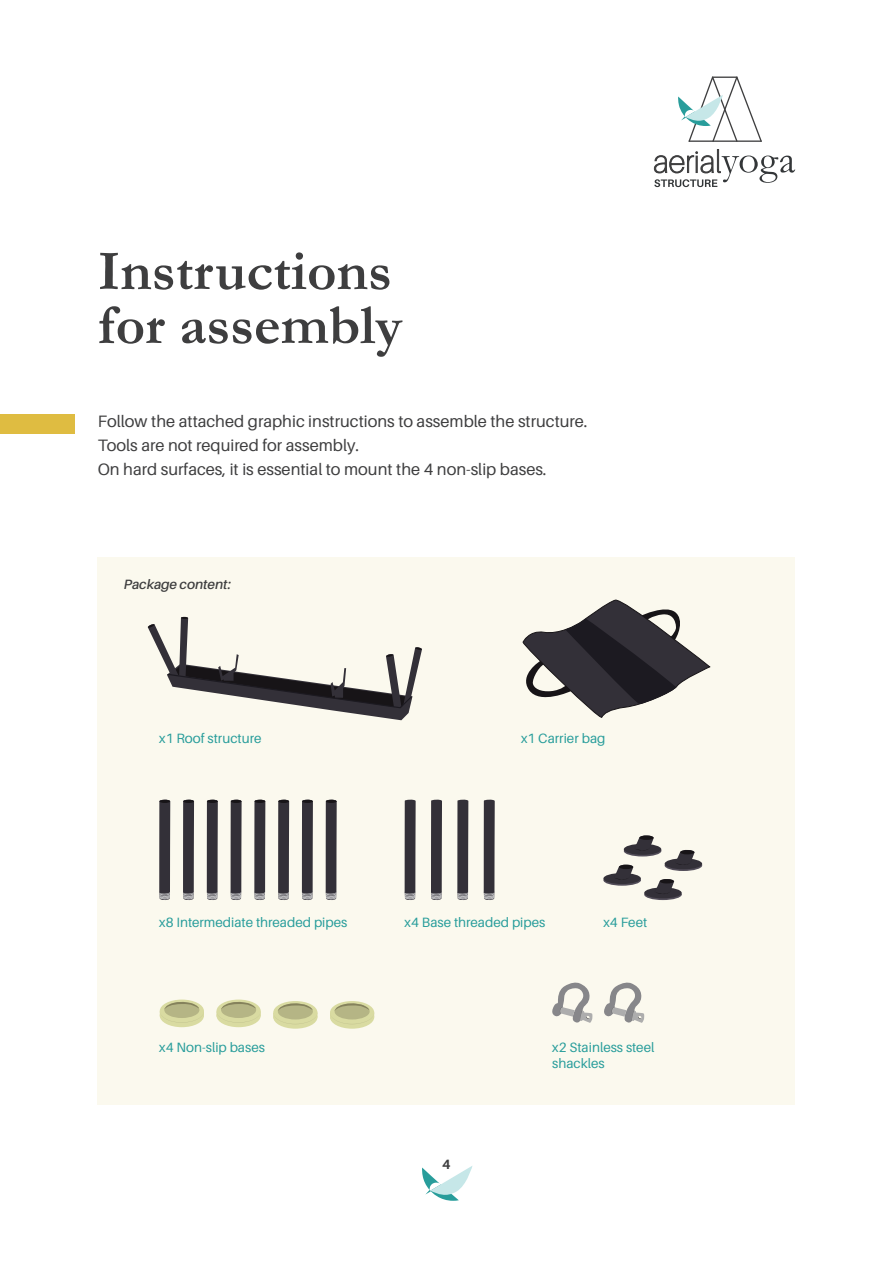
<style>
.page{position:relative;width:893px;height:1263px;background:#fff}
.page>*{position:absolute;margin:0;border:0;box-sizing:border-box;transform-origin:0 0}
.t1{font:700 57px "Garamond";color:#3e3e3f}
.t2{font:16.5px "Aileron";color:#3e3e3f}
.t3{font:13.5px/16.2px "Aileron";color:#289d9b}
.t4{font:italic 600 13.5px "Aileron";color:#3e3e3f}
.t5{font:700 13.5px "Aileron";color:#3e3e3f}
</style>
<div class="page">
<svg style="left:654px;top:149px;width:141px;height:38px"></svg>
<svg style="left:678px;top:77px;width:84px;height:65px"></svg>
<svg style="left:422px;top:1166px;width:50px;height:35px"></svg>
<div style="left:0;top:415px;width:74px;height:19px;background:#dfbc41"></div>
<div style="left:98px;top:557px;width:697px;height:547px;background:#fbf9ee"></div>
<svg style="left:159px;top:799px;width:11px;height:101px"></svg>
<svg style="left:207px;top:799px;width:11px;height:101px"></svg>
<svg style="left:278px;top:799px;width:11px;height:101px"></svg>
<svg style="left:254px;top:799px;width:11px;height:101px"></svg>
<svg style="left:230px;top:799px;width:12px;height:101px"></svg>
<svg style="left:183px;top:799px;width:11px;height:101px"></svg>
<svg style="left:326px;top:799px;width:11px;height:101px"></svg>
<svg style="left:302px;top:799px;width:11px;height:101px"></svg>
<svg style="left:147px;top:616px;width:275px;height:104px"></svg>
<svg style="left:404px;top:799px;width:12px;height:101px"></svg>
<svg style="left:484px;top:799px;width:11px;height:101px"></svg>
<svg style="left:457px;top:799px;width:11px;height:101px"></svg>
<svg style="left:431px;top:799px;width:11px;height:101px"></svg>
<svg style="left:522px;top:599px;width:188px;height:119px"></svg>
<svg style="left:552px;top:982px;width:40px;height:41px"></svg>
<svg style="left:604px;top:982px;width:40px;height:41px"></svg>
<svg style="left:603px;top:875px;width:38px;height:11px"></svg>
<div style="left:603px;top:873px;width:38px;height:11px;background:#333038;border-radius:50%"></div>
<svg style="left:614px;top:864px;width:19px;height:16px"></svg>
<svg style="left:644px;top:889px;width:38px;height:11px"></svg>
<div style="left:644px;top:887px;width:38px;height:11px;background:#333038;border-radius:50%"></div>
<svg style="left:655px;top:879px;width:19px;height:15px"></svg>
<svg style="left:665px;top:860px;width:37px;height:11px"></svg>
<div style="left:665px;top:858px;width:37px;height:11px;background:#333038;border-radius:50%"></div>
<svg style="left:675px;top:849px;width:20px;height:16px"></svg>
<div style="left:624px;top:845px;width:37px;height:11px;background:#524d59;border-radius:50%"></div>
<div style="left:624px;top:844px;width:37px;height:11px;background:#333038;border-radius:50%"></div>
<svg style="left:634px;top:835px;width:20px;height:16px"></svg>
<div style="left:160px;top:1004px;width:44px;height:23px;background:#d9dba1;border-radius:50%"></div>
<svg style="left:160px;top:1000px;width:44px;height:23px"></svg>
<div style="left:217px;top:1004px;width:44px;height:23px;background:#d9dba1;border-radius:50%"></div>
<svg style="left:216px;top:1000px;width:45px;height:23px"></svg>
<div style="left:273px;top:1006px;width:44px;height:23px;background:#d9dba1;border-radius:50%"></div>
<svg style="left:273px;top:1001px;width:44px;height:23px"></svg>
<svg style="left:273px;top:1002px;width:44px;height:22px"></svg>
<div style="left:330px;top:1006px;width:44px;height:23px;background:#d9dba1;border-radius:50%"></div>
<svg style="left:330px;top:1001px;width:44px;height:23px"></svg>
<svg style="left:330px;top:1002px;width:44px;height:22px"></svg>
<p class="t1" style="left:98px;top:232px;width:296px">Instructions</p>
<p class="t1" style="left:98px;top:286px;width:306px">for assembly</p>
<p class="t2" style="left:98px;top:413px;width:491px">Follow the attached graphic instructions to assemble the structure.</p>
<p class="t2" style="left:98px;top:437px;width:263px">Tools are not required for assembly.</p>
<p class="t2" style="left:98px;top:461px;width:450px">On hard surfaces, it is essential to mount the 4 non-slip bases.</p>
<p class="t4" style="left:124px;top:577px;width:109px">Package content:</p>
<p class="t3" style="left:159px;top:730px;width:104px">x1 Roof structure</p>
<p class="t3" style="left:521px;top:730px;width:86px">x1 Carrier bag</p>
<p class="t3" style="left:159px;top:914px;width:190px">x8 Intermediate threaded pipes</p>
<p class="t3" style="left:405px;top:914px;width:142px">x4 Base threaded pipes</p>
<p class="t3" style="left:603px;top:914px;width:45px">x4 Feet</p>
<p class="t3" style="left:159px;top:1039px;width:107px">x4 Non-slip bases</p>
<p class="t3" style="left:552px;top:1039px;width:104px">x2 Stainless steel shackles</p>
<p class="t5" style="left:442px;top:1156px;width:10px">4</p>
</div>
